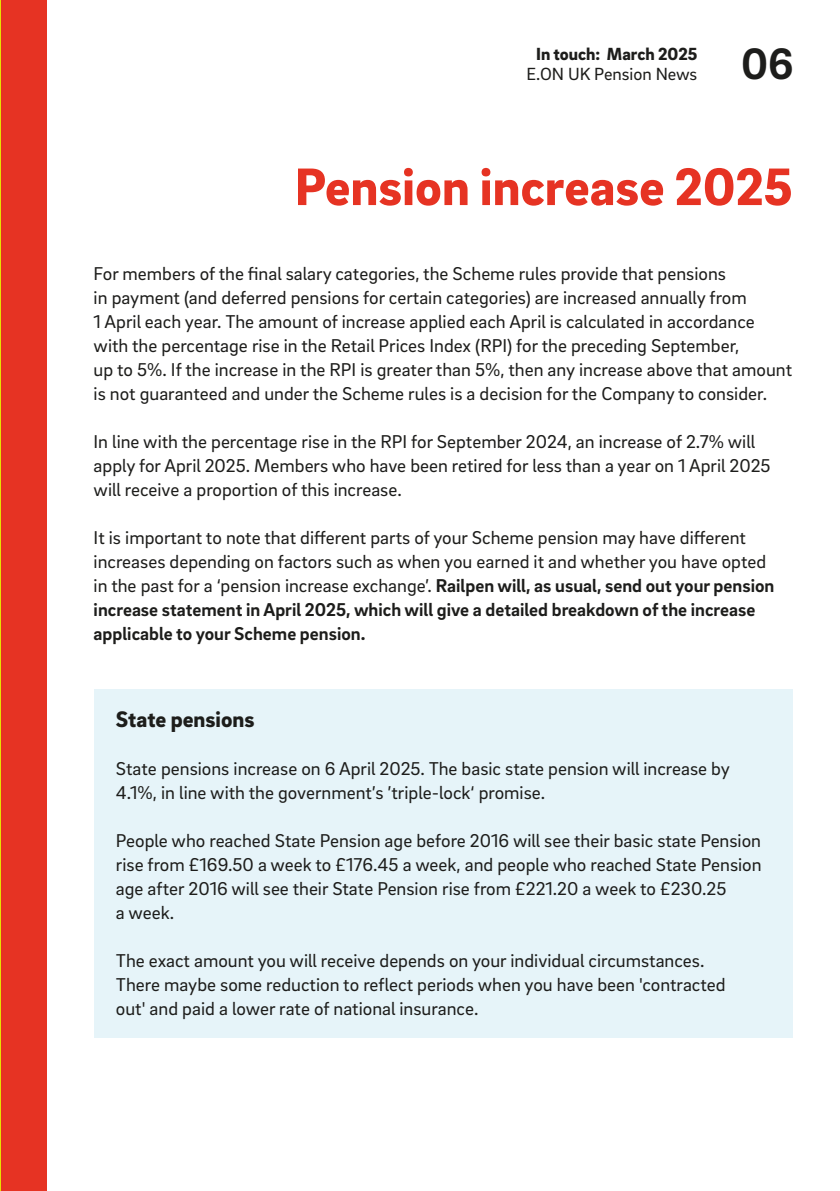
<style>
.page{position:relative;width:840px;height:1191px;background:#fff}
.page>*{position:absolute;margin:0;border:0;box-sizing:border-box;transform-origin:0 0}
.t1{font:900 54px "EON Brix Sans";color:#e63323}
.t2{font:700 45px "EON Brix Sans";color:#1d1d1b}
.t3{font:900 23px "EON Brix Sans";color:#1d1d1b}
.t4{font:19px/24px "EON Brix Sans";color:#1d1d1b}
.t5{font:900 18px "EON Brix Sans";color:#1d1d1b}
.t6{font:18px "EON Brix Sans";color:#1d1d1b}
.s1{font-weight:700}
</style>
<div class="page">
<div style="left:0;top:0;width:46px;height:1191px;background:#e63323"></div>
<div style="left:94px;top:689px;width:698px;height:348px;background:#e6f4f9"></div>
<p class="t5" style="left:536px;top:42px;width:162px">In touch: March 2025</p>
<p class="t6" style="left:526px;top:62px;width:172px">E.ON UK Pension News</p>
<h2 class="t2" style="left:740px;top:35px;width:54px">06</h2>
<h1 class="t1" style="left:294px;top:151px;width:499px">Pension increase 2025</h1>
<p class="t4" style="left:94px;top:261px;width:699px">For members of the final salary categories, the Scheme rules provide that pensions<br>in payment (and deferred pensions for certain categories) are increased annually from<br>1 April each year. The amount of increase applied each April is calculated in accordance with the percentage rise in the Retail Prices Index (RPI) for the preceding September,<br>up to 5%. If the increase in the RPI is greater than 5%, then any increase above that amount is not guaranteed and under the Scheme rules is a decision for the Company to consider.</p>
<p class="t4" style="left:94px;top:429px;width:678px">In line with the percentage rise in the RPI for September 2024, an increase of 2.7% will apply for April 2025. Members who have been retired for less than a year on 1 April 2025 will receive a proportion of this increase.</p>
<p class="t4" style="left:94px;top:525px;width:682px">It is important to note that different parts of your Scheme pension may have different increases depending on factors such as when you earned it and whether you have opted in the past for a ‘pension increase exchange’. <span class="s1">Railpen will, as usual, send out your pension increase statement in April 2025, which will give a detailed breakdown of the increase applicable to your Scheme pension.</span></p>
<p class="t3" style="left:116px;top:704px;width:140px">State pensions</p>
<p class="t4" style="left:116px;top:755px;width:615px">State pensions increase on 6 April 2025. The basic state pension will increase by<br>4.1%, in line with the government’s ’triple-lock‘ promise.</p>
<p class="t4" style="left:116px;top:827px;width:646px">People who reached State Pension age before 2016 will see their basic state Pension rise from £169.50 a week to £176.45 a week, and people who reached State Pension age after 2016 will see their State Pension rise from £221.20 a week to £230.25<br>a week.</p>
<p class="t4" style="left:116px;top:947px;width:611px">The exact amount you will receive depends on your individual circumstances.<br>There maybe some reduction to reflect periods when you have been 'contracted out' and paid a lower rate of national insurance.</p>
</div>
